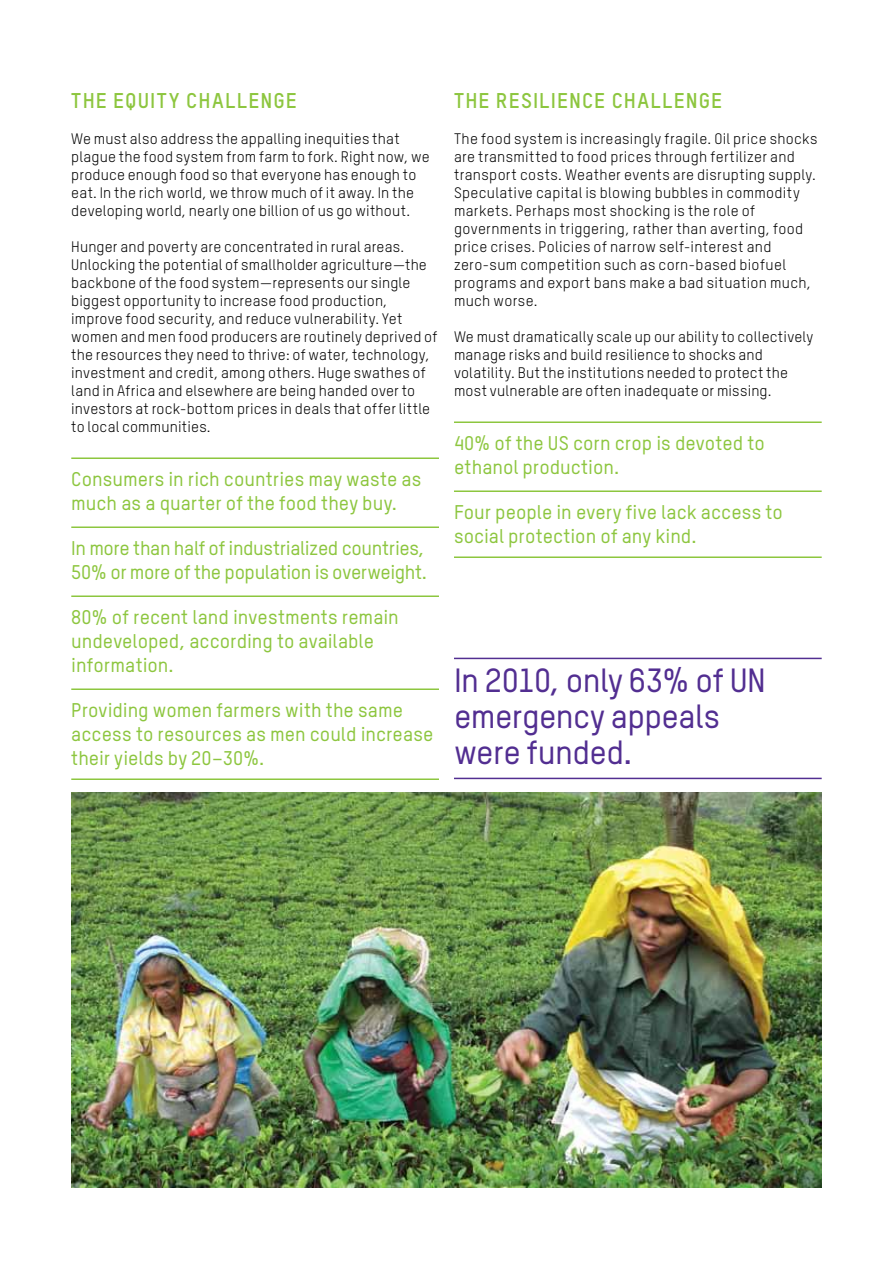
<style>
.page{position:relative;width:893px;height:1263px;background:#fff}
.page>*{position:absolute;margin:0;border:0;box-sizing:border-box;transform-origin:0 0}
.t1{font:500 33px/36px "Oxfam TSTARPRO";letter-spacing:-.02em;color:#522e91}
.t2{font:700 21px "Oxfam TSTARPRO";letter-spacing:.06em;color:#8dc63f}
.t3{font:500 19.5px/24px "Oxfam TSTARPRO";color:#8dc63f}
.t4{font:500 19.5px/24px "Oxfam TSTARPRO";letter-spacing:-.02em;color:#8dc63f}
.t5{font:15px/18px "Oxfam TSTARPRO";letter-spacing:.015em;color:#000}
</style>
<div class="page">
<hr style="left:71px;top:458px;width:368px;height:1px;background:#8dc63f">
<hr style="left:71px;top:526px;width:368px;height:2px;background:#8dc63f">
<hr style="left:71px;top:596px;width:368px;height:1px;background:#8dc63f">
<hr style="left:71px;top:688px;width:368px;height:2px;background:#8dc63f">
<hr style="left:71px;top:778px;width:368px;height:2px;background:#8dc63f">
<hr style="left:454px;top:422px;width:367px;height:1px;background:#8dc63f">
<hr style="left:454px;top:490px;width:367px;height:2px;background:#8dc63f">
<hr style="left:454px;top:556px;width:367px;height:2px;background:#8dc63f">
<img style="left:71px;top:792px;width:750px;height:396px">
<hr style="left:454px;top:658px;width:367px;height:1px;background:#522e91">
<hr style="left:454px;top:778px;width:367px;height:1px;background:#522e91">
<h2 class="t2" style="left:71px;top:88px;width:90px">THE EQUITY</h2>
<h2 class="t2" style="left:186px;top:88px;width:109px">CHALLENGE</h2>
<p class="t5" style="left:71px;top:130px;width:360px">We must also address the appalling inequities that plague the food system from farm to fork. Right now, we produce enough food so that everyone has enough to eat. In the rich world, we throw much of it away. In the developing world, nearly one billion of us go without.</p>
<p class="t5" style="left:71px;top:238px;width:367px">Hunger and poverty are concentrated in rural areas.<br>Unlocking the potential of smallholder agriculture—the backbone of the food system—represents our single biggest opportunity to increase food production, improve food security, and reduce vulnerability. Yet women and men food producers are routinely deprived of the resources they need to thrive: of water, technology, investment and credit, among others. Huge swathes of land in Africa and elsewhere are being handed over to investors at rock-bottom prices in deals that offer little to local communities.</p>
<h3 class="t3" style="left:71px;top:467px;width:351px">Consumers in rich countries may waste as much as a quarter of the food they buy.</h3>
<h3 class="t4" style="left:71px;top:536px;width:357px">In more than half of industrialized countries,<br>50% or more of the population is overweight.</h3>
<h3 class="t3" style="left:71px;top:605px;width:329px">80% of recent land investments remain undeveloped, according to available information.</h3>
<h3 class="t3" style="left:71px;top:698px;width:363px">Providing women farmers with the same access to resources as men could increase their yields by 20–30%.</h3>
<h2 class="t2" style="left:454px;top:88px;width:53px">THE RESI</h2>
<h2 class="t2" style="left:539px;top:88px;width:182px">LIENCE CHALLENGE</h2>
<p class="t5" style="left:454px;top:130px;width:365px">The food system is increasingly fragile. Oil price shocks are transmitted to food prices through fertilizer and transport costs. Weather events are disrupting supply.<br>Speculative capital is blowing bubbles in commodity markets. Perhaps most shocking is the role of governments in triggering, rather than averting, food price crises. Policies of narrow self-interest and zero-sum competition such as corn-based biofuel programs and export bans make a bad situation much, much worse.</p>
<p class="t5" style="left:454px;top:328px;width:361px">We must dramatically scale up our ability to collectively manage risks and build resilience to shocks and volatility. But the institutions needed to protect the most vulnerable are often inadequate or missing.</p>
<h3 class="t3" style="left:454px;top:431px;width:312px">40% of the US corn crop is devoted to ethanol production.</h3>
<h3 class="t3" style="left:454px;top:500px;width:330px">Four people in every five lack access to social protection of any kind.</h3>
<h1 class="t1" style="left:454px;top:662px;width:313px">In 2010, only 63% of UN emergency appeals were funded.</h1>
</div>
